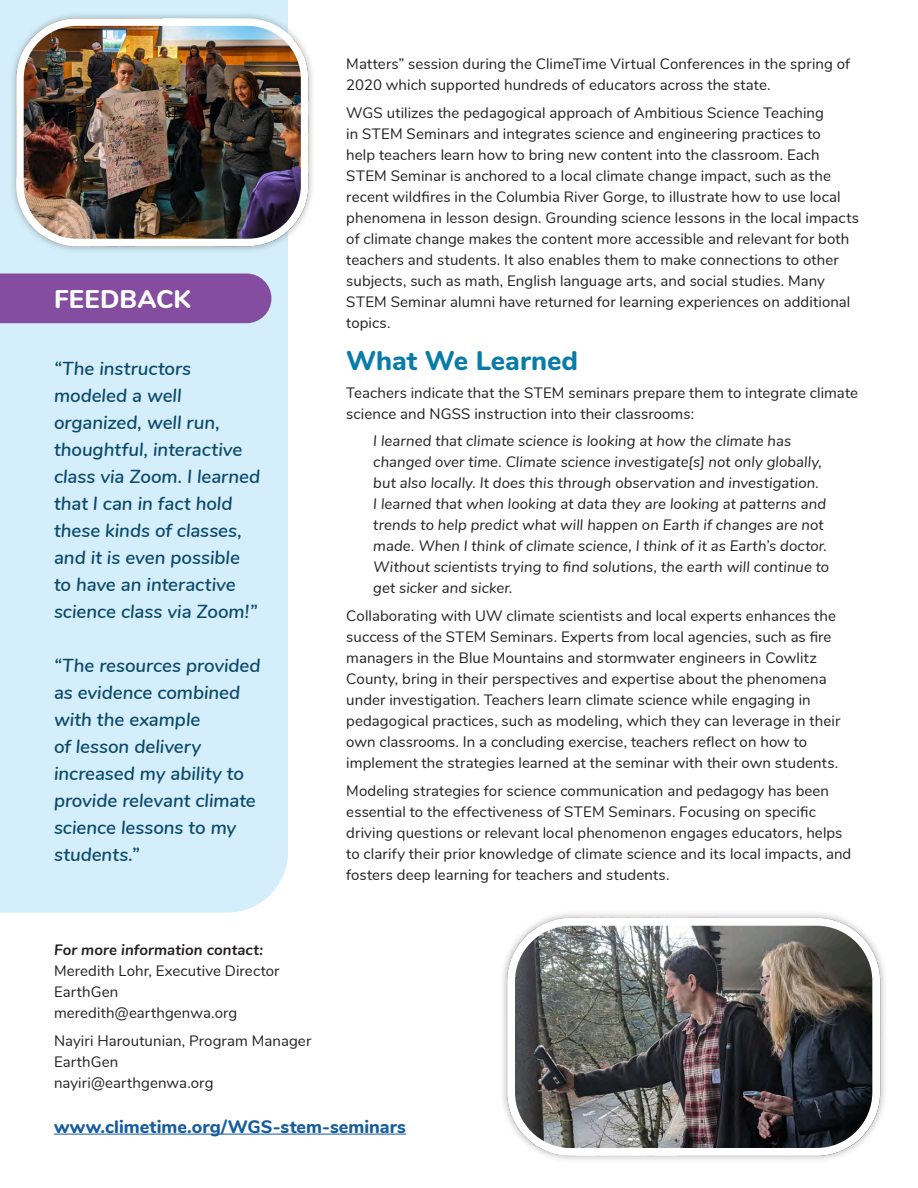
<style>
.page{position:relative;width:918px;height:1188px;background:#fff}
.page>*{position:absolute;margin:0;border:0;box-sizing:border-box;transform-origin:0 0}
.t1{font:800 27px "Nunito";color:#0a7ca9}
.t2{font:800 25.5px "Nunito";letter-spacing:.01em;color:#fff}
.t3{font:italic 600 18.75px/27px "Nunito";letter-spacing:-.005em;color:#0b496b}
.t4{font:800 18px "Nunito";color:#175d9e}
.t5{font:15px/21px "Nunito";letter-spacing:.005em;color:#231f20}
.t6{font:italic 15px/21px "Nunito";letter-spacing:.005em;color:#231f20}
.t7{font:italic 700 15px "Nunito";letter-spacing:.005em;color:#231f20}
</style>
<div class="page">
<div style="left:0;top:0;width:288px;height:913px;background:#d4effb"></div>
<div style="left:9px;top:11px;width:307px;height:243px;background:#231f20;opacity:.35"></div>
<img style="left:16px;top:18px;width:292px;height:228px">
<div style="left:16px;top:18px;width:292px;height:228px;border:8px solid #fff;border-radius:57px"></div>
<hr style="left:54px;top:1134px;width:352px;height:1px;background:#175d9e">
<div style="left:500px;top:910px;width:388px;height:253px;background:#231f20;opacity:.35"></div>
<img style="left:507px;top:918px;width:373px;height:238px">
<div style="left:507px;top:918px;width:373px;height:238px;border:8px solid #fff;border-radius:60px"></div>
<div style="left:0;top:274px;width:271px;height:49px;background:#844d9f"></div>
<h2 class="t2" style="left:54px;top:280px;width:138px">FEEDBACK</h2>
<p class="t3" style="left:54px;top:354px;width:208px">“The instructors modeled a well organized, well run, thoughtful, interactive class via Zoom. I learned that I can in fact hold these kinds of classes, and it is even possible to have an interactive science class via Zoom!”</p>
<p class="t3" style="left:54px;top:651px;width:208px">“The resources provided as evidence combined with the example<br>of lesson delivery increased my ability to provide relevant climate science lessons to my students.”</p>
<p class="t7" style="left:54px;top:939px;width:211px">For more information contact:</p>
<p class="t5" style="left:54px;top:960px;width:227px">Meredith Lohr, Executive Director<br>EarthGen meredith@earthgenwa.org</p>
<p class="t5" style="left:54px;top:1030px;width:259px">Nayiri Haroutunian, Program Manager<br>EarthGen<br>nayiri@earthgenwa.org</p>
<p class="t5" style="left:346px;top:53px;width:505px">Matters” session during the ClimeTime Virtual Conferences in the spring of<br>2020 which supported hundreds of educators across the state.</p>
<p class="t5" style="left:346px;top:101px;width:514px">WGS utilizes the pedagogical approach of Ambitious Science Teaching<br>in STEM Seminars and integrates science and engineering practices to<br>help teachers learn how to bring new content into the classroom. Each STEM Seminar is anchored to a local climate change impact, such as the recent wildfires in the Columbia River Gorge, to illustrate how to use local phenomena in lesson design. Grounding science lessons in the local impacts of climate change makes the content more accessible and relevant for both teachers and students. It also enables them to make connections to other subjects, such as math, English language arts, and social studies. Many STEM Seminar alumni have returned for learning experiences on additional topics.</p>
<h1 class="t1" style="left:346px;top:340px;width:233px">What We Learned</h1>
<p class="t5" style="left:346px;top:381px;width:513px">Teachers indicate that the STEM seminars prepare them to integrate climate science and NGSS instruction into their classrooms:</p>
<p class="t6" style="left:373px;top:430px;width:457px">I learned that climate science is looking at how the climate has changed over time. Climate science investigate[s] not only globally, but also locally. It does this through observation and investigation.<br>I learned that when looking at data they are looking at patterns and trends to help predict what will happen on Earth if changes are not made. When I think of climate science, I think of it as Earth’s doctor.<br>Without scientists trying to find solutions, the earth will continue to get sicker and sicker.</p>
<p class="t5" style="left:346px;top:604px;width:496px">Collaborating with UW climate scientists and local experts enhances the success of the STEM Seminars. Experts from local agencies, such as fire managers in the Blue Mountains and stormwater engineers in Cowlitz County, bring in their perspectives and expertise about the phenomena under investigation. Teachers learn climate science while engaging in pedagogical practices, such as modeling, which they can leverage in their own classrooms. In a concluding exercise, teachers reflect on how to implement the strategies learned at the seminar with their own students.</p>
<p class="t5" style="left:346px;top:779px;width:507px">Modeling strategies for science communication and pedagogy has been essential to the effectiveness of STEM Seminars. Focusing on specific driving questions or relevant local phenomenon engages educators, helps to clarify their prior knowledge of climate science and its local impacts, and fosters deep learning for teachers and students.</p>
<p class="t4" style="left:54px;top:1113px;width:354px">www.climetime.org/WGS-stem-seminars</p>
</div>
